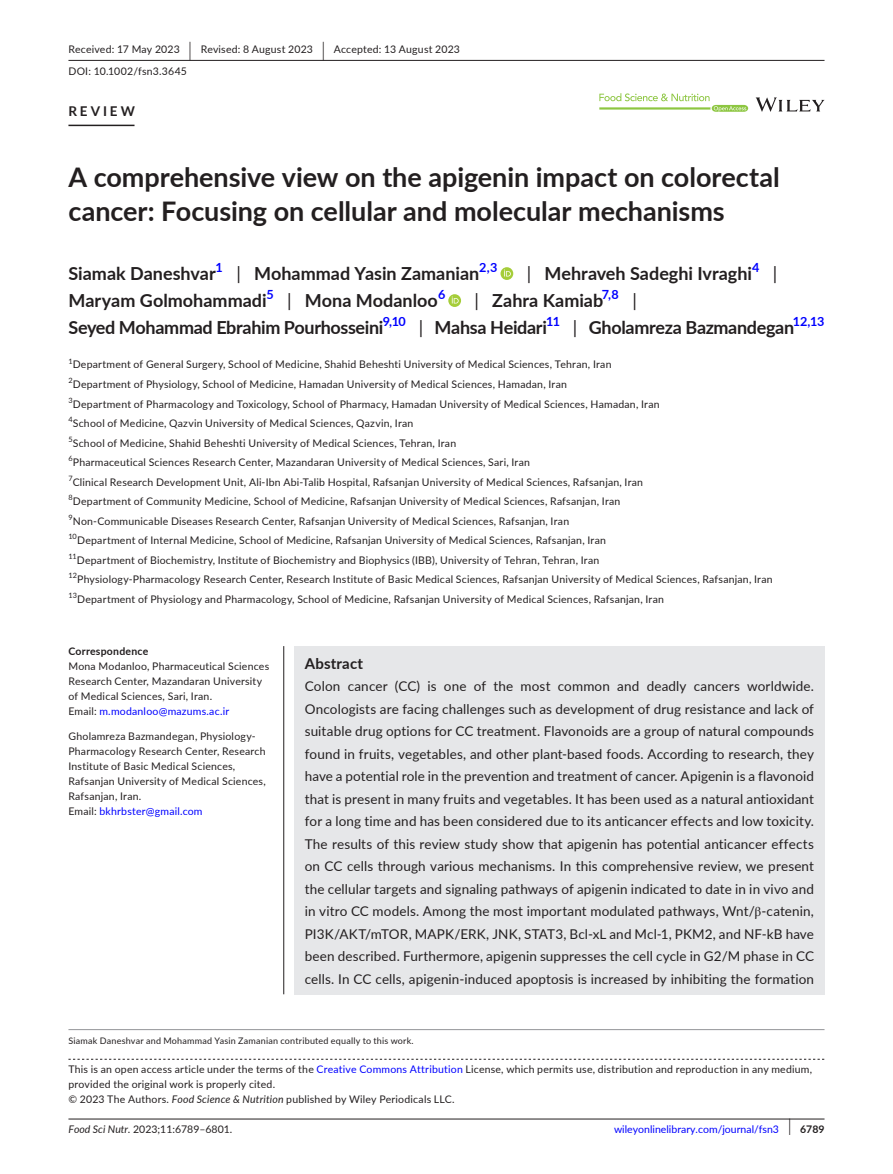
<style>
.page{position:relative;width:893px;height:1174px;background:#fff}
.page>*{position:absolute;margin:0;border:0;box-sizing:border-box;transform-origin:0 0}
.t1{font:700 27px/34.5px "Lato";color:#231f20}
.t2{font:700 18px "Lato";letter-spacing:-.005em;color:#231f20}
.t3{font:18px "Lato";color:#231f20}
.t4{font:700 15px "Lato";letter-spacing:.015em;color:#231f20}
.t5{font:13.5px/22.5px "Lato";letter-spacing:.01em;color:#231f20;text-align:justify}
.t6{font:700 13.5px "Lato";letter-spacing:.215em;color:#231f20}
.t7{font:700 12.6px "Lato";letter-spacing:-.03em;color:#00f}
.t8{font:10.5px/19.5px "Lato";letter-spacing:.02em;color:#231f20}
.t9{font:10.5px "Lato";color:#00f}
.t10{font:10.5px "Lato";color:#231f20}
.t11{font:700 10.5px "Lato";letter-spacing:.02em;color:#231f20}
.t12{font:9px "Lato";letter-spacing:.025em;color:#231f20}
.t13{font:7.35px "Lato";color:#231f20}
.s1{font-size:19.65px}
.s2{font-weight:400}
.s3{color:#00f}
.s4{font-family:"STIX"}
.s5{font-style:italic}
.s6{font-size:17.4px;color:#231f20}
.s7{font-weight:700;color:#231f20}
</style>
<div class="page">
<hr style="left:68px;top:1118px;width:756px;height:1px;background:#231f20">
<svg style="left:756px;top:97px;width:68px;height:15px"></svg>
<svg style="left:599px;top:93px;width:149px;height:19px"></svg>
<hr style="left:68px;top:60px;width:756px;height:1px;background:#231f20">
<hr style="left:68px;top:125px;width:67px;height:1px;background:#231f20">
<svg style="left:500px;top:267px;width:13px;height:13px"></svg>
<svg style="left:504px;top:269px;width:7px;height:7px"></svg>
<svg style="left:448px;top:294px;width:13px;height:13px"></svg>
<svg style="left:452px;top:296px;width:7px;height:7px"></svg>
<svg style="left:68px;top:1058px;width:756px;height:1px"></svg>
<hr style="left:68px;top:1029px;width:756px;height:1px;background:#939598">
<div style="left:294px;top:646px;width:530px;height:348px;background:#e6e7e9"></div>
<hr style="left:283px;top:646px;width:1px;height:348px;background:#231f20">
<p class="t8" style="left:68px;top:38px;width:393px;line-height:21.8px">Received: 17 May 2023 <span class="s1">|</span> Revised: 8 August 2023 <span class="s1">|</span> Accepted: 13 August 2023<br>DOI: 10.1002/fsn3.3645</p>
<p class="t6" style="left:68px;top:101px;width:68px">REVIEW</p>
<h1 class="t1" style="left:68px;top:159px;width:713px">A comprehensive view on the apigenin impact on colorectal cancer: Focusing on cellular and molecular mechanisms</h1>
<h2 class="t2" style="left:68px;top:260px;width:149px">Siamak Daneshvar</h2>
<p class="t7" style="left:216px;top:258px;width:9px">1</p>
<h2 class="t2" style="left:236px;top:260px;width:244px"><span class="s2">|</span> Mohammad Yasin Zamanian</h2>
<p class="t7" style="left:479px;top:258px;width:20px">2,3</p>
<h2 class="t2" style="left:527px;top:260px;width:227px"><span class="s2">|</span> Mehraveh Sadeghi Ivraghi</h2>
<p class="t7" style="left:752px;top:258px;width:9px">4</p>
<h2 class="t3" style="left:773px;top:260px;width:6px">|</h2>
<h2 class="t2" style="left:68px;top:287px;width:200px">Maryam Golmohammadi</h2>
<p class="t7" style="left:266px;top:285px;width:9px">5</p>
<h2 class="t2" style="left:287px;top:287px;width:152px"><span class="s2">|</span> Mona Modanloo</h2>
<p class="t7" style="left:438px;top:285px;width:9px">6</p>
<h2 class="t2" style="left:475px;top:287px;width:130px"><span class="s2">|</span> Zahra Kamiab</h2>
<p class="t7" style="left:602px;top:285px;width:18px">7,8</p>
<h2 class="t3" style="left:632px;top:287px;width:6px">|</h2>
<h2 class="t2" style="left:68px;top:314px;width:316px">Seyed Mohammad Ebrahim Pourhosseini</h2>
<p class="t7" style="left:383px;top:312px;width:25px">9,10</p>
<h2 class="t2" style="left:419px;top:314px;width:130px"><span class="s2">|</span> Mahsa Heidari</h2>
<p class="t7" style="left:546px;top:312px;width:15px">11</p>
<h2 class="t2" style="left:573px;top:314px;width:223px"><span class="s2">|</span> Gholamreza Bazmandegan</h2>
<p class="t7" style="left:793px;top:312px;width:33px">12,13</p>
<p class="t13" style="left:68px;top:356px;width:6px">1</p>
<p class="t8" style="left:73px;top:354px;width:540px">Department of General Surgery, School of Medicine, Shahid Beheshti University of Medical Sciences, Tehran, Iran</p>
<p class="t13" style="left:68px;top:375px;width:6px">2</p>
<p class="t8" style="left:73px;top:374px;width:496px">Department of Physiology, School of Medicine, Hamadan University of Medical Sciences, Hamadan, Iran</p>
<p class="t13" style="left:68px;top:395px;width:6px">3</p>
<p class="t8" style="left:68px;top:393px;width:706px;text-indent:4px">Department of Pharmacology and Toxicology, School of Pharmacy, Hamadan University of Medical Sciences, Hamadan, Iran<br><sup>4</sup>School of Medicine, Qazvin University of Medical Sciences, Qazvin, Iran<br><sup>5</sup>School of Medicine, Shahid Beheshti University of Medical Sciences, Tehran, Iran<br><sup>6</sup>Pharmaceutical Sciences Research Center, Mazandaran University of Medical Sciences, Sari, Iran<br><sup>7</sup>Clinical Research Development Unit, Ali-Ibn Abi-Talib Hospital, Rafsanjan University of Medical Sciences, Rafsanjan, Iran<br><sup>8</sup>Department of Community Medicine, School of Medicine, Rafsanjan University of Medical Sciences, Rafsanjan, Iran<br><sup>9</sup>Non-Communicable Diseases Research Center, Rafsanjan University of Medical Sciences, Rafsanjan, Iran<br><sup>10</sup>Department of Internal Medicine, School of Medicine, Rafsanjan University of Medical Sciences, Rafsanjan, Iran<br><sup>11</sup>Department of Biochemistry, Institute of Biochemistry and Biophysics (IBB), University of Tehran, Tehran, Iran<br><sup>12</sup>Physiology-Pharmacology Research Center, Research Institute of Basic Medical Sciences, Rafsanjan University of Medical Sciences, Rafsanjan, Iran <sup>13</sup>Department of Physiology and Pharmacology, School of Medicine, Rafsanjan University of Medical Sciences, Rafsanjan, Iran</p>
<p class="t11" style="left:68px;top:643px;width:81px">Correspondence</p>
<p class="t8" style="left:68px;top:658px;width:202px;line-height:15px">Mona Modanloo, Pharmaceutical Sciences Research Center, Mazandaran University of Medical Sciences, Sari, Iran.<br>Email: <span class="s3">m.modanloo@mazums.ac.ir</span></p>
<p class="t8" style="left:68px;top:728px;width:199px;line-height:15px">Gholamreza Bazmandegan, Physiology-Pharmacology Research Center, Research Institute of Basic Medical Sciences, Rafsanjan University of Medical Sciences, Rafsanjan, Iran.<br>Email: <span class="s3">bkhrbster@gmail.com</span></p>
<h3 class="t4" style="left:305px;top:652px;width:60px">Abstract</h3>
<p class="t5" style="left:305px;top:674px;width:511px">Colon cancer (CC) is one of the most common and deadly cancers worldwide.<br>Oncologists are facing challenges such as development of drug resistance and lack of suitable drug options for CC treatment. Flavonoids are a group of natural compounds found in fruits, vegetables, and other plant-based foods. According to research, they have a potential role in the prevention and treatment of cancer. Apigenin is a flavonoid that is present in many fruits and vegetables. It has been used as a natural antioxidant for a long time and has been considered due to its anticancer effects and low toxicity.<br>The results of this review study show that apigenin has potential anticancer effects on CC cells through various mechanisms. In this comprehensive review, we present the cellular targets and signaling pathways of apigenin indicated to date in in vivo and in vitro CC models. Among the most important modulated pathways, Wnt/<span class="s4">β</span>-catenin, PI3K/AKT/mTOR, MAPK/ERK, JNK, STAT3, Bcl-xL and Mcl-1, PKM2, and NF-kB have been described. Furthermore, apigenin suppresses the cell cycle in G2/M phase in CC cells. In CC cells, apigenin-induced apoptosis is increased by inhibiting the formation</p>
<p class="t12" style="left:68px;top:1033px;width:347px">Siamak Daneshvar and Mohammad Yasin Zamanian contributed equally to this work.</p>
<p class="t8" style="left:68px;top:1061px;width:745px;line-height:15px">This is an open access article under the terms of the <span class="s3">Creative Commons Attribution</span> License, which permits use, distribution and reproduction in any medium, provided the original work is properly cited.<br>© 2023 The Authors. <span class="s5">Food Science &amp; Nutrition</span> published by Wiley Periodicals LLC.</p>
<p class="t10" style="left:68px;top:1121px;width:165px"><span class="s5">Food Sci Nutr.</span> 2023;11:6789–6801.</p>
<p class="t9" style="left:614px;top:1121px;width:212px">wileyonlinelibrary.com/journal/fsn3 <span class="s6">|</span> <span class="s7">6789</span></p>
</div>
